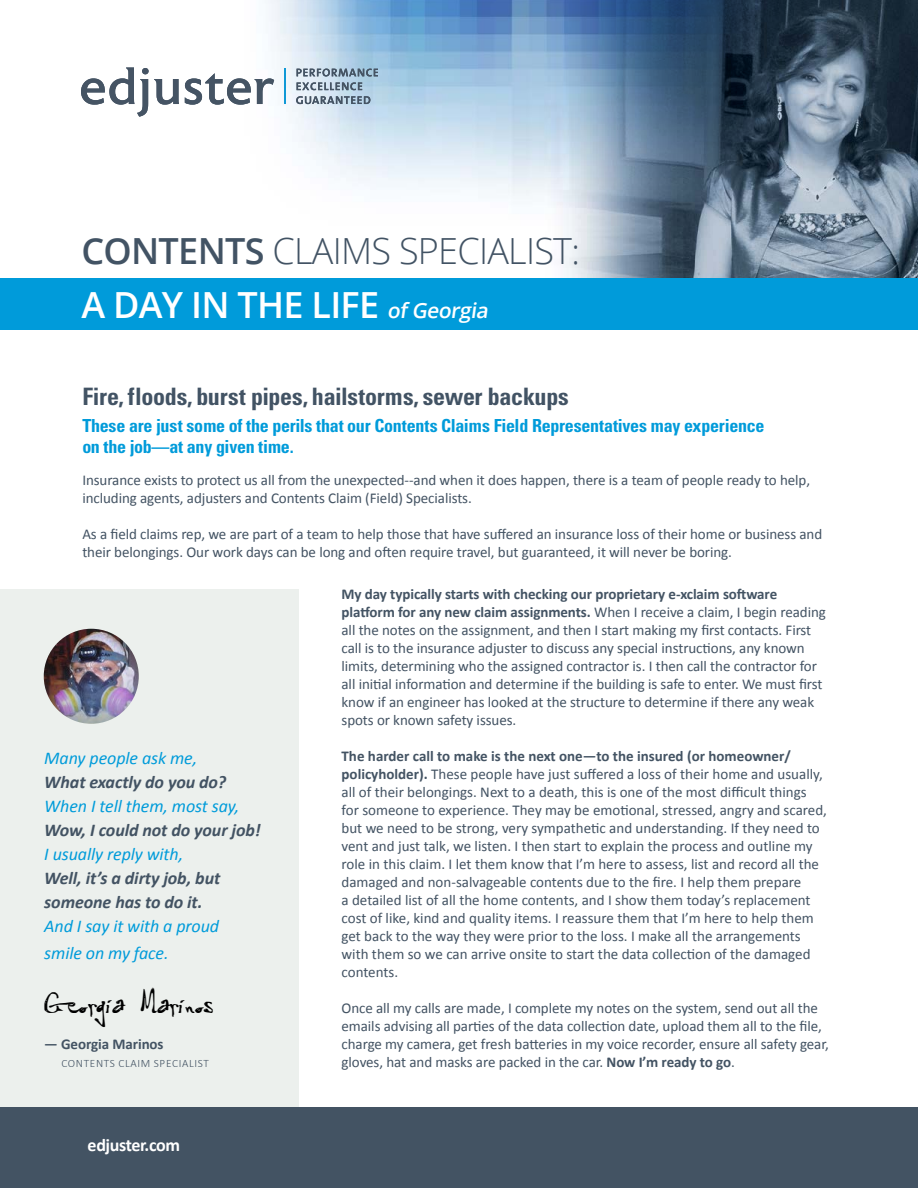
<style>
.page{position:relative;width:918px;height:1188px;background:#fff}
.page>*{position:absolute;margin:0;border:0;box-sizing:border-box;transform-origin:0 0}
.t1{font:300 36px/54px "Open Sans";letter-spacing:-.02em;color:#425364}
.t2{font:36px "Little Insect";color:#000;scale:1.3 1}
.t3{font:700 condensed 24px "Univers";letter-spacing:-.005em;color:#425364}
.t4{font:700 condensed 18px/21px "Univers";letter-spacing:-.01em;color:#009bda}
.t5{font:italic 18px/27px "Calibri";letter-spacing:-.005em;color:#009bda}
.t6{font:italic 700 18px/24px "Calibri";letter-spacing:-.005em;color:#435363}
.t7{font:700 18px "Calibri";letter-spacing:-.02em;color:#fff}
.t8{font:15px/18px "Calibri";letter-spacing:-.005em;color:#435363}
.t9{font:700 15px "Calibri";letter-spacing:-.005em;color:#435363}
.t10{font:300 11.25px "Calibri";letter-spacing:.06em;color:#435363}
.s1{font-weight:600}
.s2{font-weight:600;color:#fff}
.s3{font-weight:600;font-size:21px;color:#fff}
.s4{font-weight:700}
</style>
<div class="page">
<img style="left:480px;top:0;width:438px;height:279px">
<img style="left:265px;top:0;width:585px;height:225px">
<div style="left:0;top:589px;width:298px;height:523px;background:#ecf0ed"></div>
<div style="left:0;top:1107px;width:918px;height:81px;background:#435363"></div>
<div style="left:0;top:279px;width:918px;height:51px;background:#009bda"></div>
<img style="left:44px;top:629px;width:95px;height:95px;border-radius:48px">
<svg style="left:297px;top:69px;width:81px;height:21px;background:#9aaebe"></svg>
<svg style="left:296px;top:96px;width:74px;height:8px"></svg>
<hr style="left:285px;top:69px;width:1px;height:35px;background:#1099d6">
<svg style="left:81px;top:68px;width:98px;height:49px"></svg>
<svg style="left:185px;top:73px;width:89px;height:32px"></svg>
<h1 class="t1" style="left:81px;top:223px;width:500px"><span class="s1">CONTENTS</span> CLAIMS SPECIALIST:<br><span class="s2">A DAY IN THE LIFE</span> <span class="s3">OFGEORGIA</span></h1>
<h2 class="t3" style="left:82px;top:382px;width:488px">Fire, floods, burst pipes, hailstorms, sewer backups</h2>
<p class="t4" style="left:82px;top:415px;width:684px">These are just some of the perils that our Contents Claims Field Representatives may experience on the job—at any given time.</p>
<p class="t8" style="left:82px;top:471px;width:729px">Insurance exists to protect us all from the unexpected--and when it does happen, there is a team of people ready to help, including agents, adjusters and Contents Claim (Field) Specialists.</p>
<p class="t8" style="left:82px;top:525px;width:741px">As a field claims rep, we are part of a team to help those that have suffered an insurance loss of their home or business and their belongings. Our work days can be long and often require travel, but guaranteed, it will never be boring.</p>
<p class="t5" style="left:44px;top:744px;width:155px">Many people ask me,</p>
<p class="t6" style="left:44px;top:769px;width:183px">What exactly do you do?</p>
<p class="t5" style="left:44px;top:792px;width:197px">When I tell them, most say,</p>
<p class="t6" style="left:44px;top:817px;width:218px">Wow, I could not do your job!</p>
<p class="t5" style="left:44px;top:840px;width:140px">I usually reply with,</p>
<p class="t6" style="left:44px;top:865px;width:178px">Well, it’s a dirty job, but someone has to do it.</p>
<p class="t5" style="left:44px;top:912px;width:176px">And I say it with a proud smile on my face.</p>
<h1 class="t2" style="left:44px;top:980px;width:132px">Georgia Marinos</h1>
<p class="t9" style="left:44px;top:1035px;width:121px">— Georgia Marinos</p>
<p class="t10" style="left:61px;top:1056px;width:149px">CONTENTS CLAIM SPECIALIST</p>
<p class="t7" style="left:88px;top:1134px;width:94px">edjuster.com</p>
<p class="t8" style="left:342px;top:584px;width:486px"><span class="s4">My day typically starts with checking our proprietary e-xclaim software platform for any new claim assignments.</span> When I receive a claim, I begin reading all the notes on the assignment, and then I start making my first contacts. First call is to the insurance adjuster to discuss any special instructions, any known limits, determining who the assigned contractor is. I then call the contractor for all initial information and determine if the building is safe to enter. We must first know if an engineer has looked at the structure to determine if there any weak spots or known safety issues.</p>
<p class="t8" style="left:342px;top:746px;width:487px"><span class="s4">The harder call to make is the next one—to the insured (or homeowner/ policyholder).</span> These people have just suffered a loss of their home and usually, all of their belongings. Next to a death, this is one of the most difficult things for someone to experience. They may be emotional, stressed, angry and scared, but we need to be strong, very sympathetic and understanding. If they need to vent and just talk, we listen. I then start to explain the process and outline my role in this claim. I let them know that I’m here to assess, list and record all the damaged and non-salvageable contents due to the fire. I help them prepare<br>a detailed list of all the home contents, and I show them today’s replacement cost of like, kind and quality items. I reassure them that I’m here to help them get back to the way they were prior to the loss. I make all the arrangements with them so we can arrive onsite to start the data collection of the damaged contents.</p>
<p class="t8" style="left:342px;top:998px;width:489px">Once all my calls are made, I complete my notes on the system, send out all the emails advising all parties of the data collection date, upload them all to the file, charge my camera, get fresh batteries in my voice recorder, ensure all safety gear, gloves, hat and masks are packed in the car. <span class="s4">Now I’m ready to go</span>.</p>
</div>
